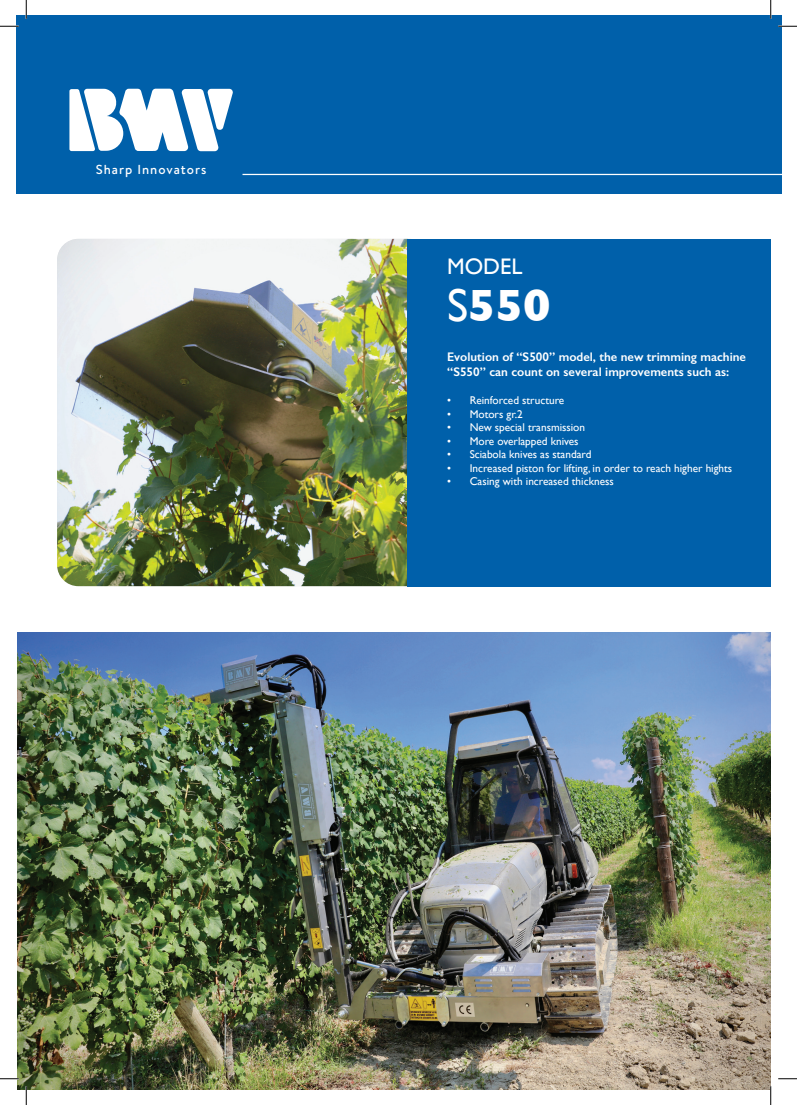
<style>
.page{position:relative;width:797px;height:1105px;background:#fff}
.page>*{position:absolute;margin:0;border:0;box-sizing:border-box;transform-origin:0 0}
.t1{font:700 46.12px "Gill Sans";color:#fff}
.t2{font:22.5px "Gill Sans";color:#fff}
.t3{font:500 13.12px "Brandon Text";letter-spacing:.075em;color:#fff}
.t4{font:600 12.5px/15px "Gill Sans";color:#fff}
.t5{font:11.25px "Gill Sans";color:#fff}
.s1{font-weight:400}
</style>
<div class="page">
<div style="left:16px;top:16px;width:765px;height:178px;background:#0060aa"></div>
<svg style="left:69px;top:89px;width:164px;height:62px"></svg>
<hr style="left:242px;top:174px;width:539px;height:1px;background:#fff">
<img style="left:57px;top:239px;width:350px;height:347px">
<div style="left:407px;top:239px;width:363px;height:347px;background:#0060aa"></div>
<img style="left:17px;top:632px;width:753px;height:457px">
<img style="left:749px;top:239px;width:22px;height:348px">
<svg style="left:0;top:25px;width:19px;height:2px"></svg>
<svg style="left:778px;top:25px;width:19px;height:2px"></svg>
<svg style="left:0;top:1078px;width:19px;height:1px"></svg>
<svg style="left:778px;top:1078px;width:19px;height:1px"></svg>
<svg style="left:25px;top:0;width:2px;height:19px"></svg>
<svg style="left:25px;top:1086px;width:2px;height:19px"></svg>
<svg style="left:770px;top:0;width:1px;height:19px"></svg>
<svg style="left:770px;top:1086px;width:1px;height:19px"></svg>
<p class="t3" style="left:96px;top:160px;width:112px">Sharp Innovators</p>
<p class="t2" style="left:447px;top:253px;width:77px">MODEL</p>
<p class="t1" style="left:447px;top:269px;width:105px"><span class="s1">S</span>550</p>
<p class="t4" style="left:447px;top:349px;width:300px">Evolution of “S500” model, the new trimming machine “S550” can count on several improvements such as:</p>
<p class="t5" style="left:447px;top:394px;width:119px">• Reinforced structure</p>
<p class="t5" style="left:447px;top:407px;width:77px">• Motors gr.2</p>
<p class="t5" style="left:447px;top:421px;width:139px">• New special transmission</p>
<p class="t5" style="left:447px;top:434px;width:133px">• More overlapped knives</p>
<p class="t5" style="left:447px;top:448px;width:146px">• Sciabola knives as standard</p>
<p class="t5" style="left:447px;top:461px;width:287px">• Increased piston for lifting, in order to reach higher hights</p>
<p class="t5" style="left:447px;top:475px;width:168px">• Casing with increased thickness</p>
</div>
